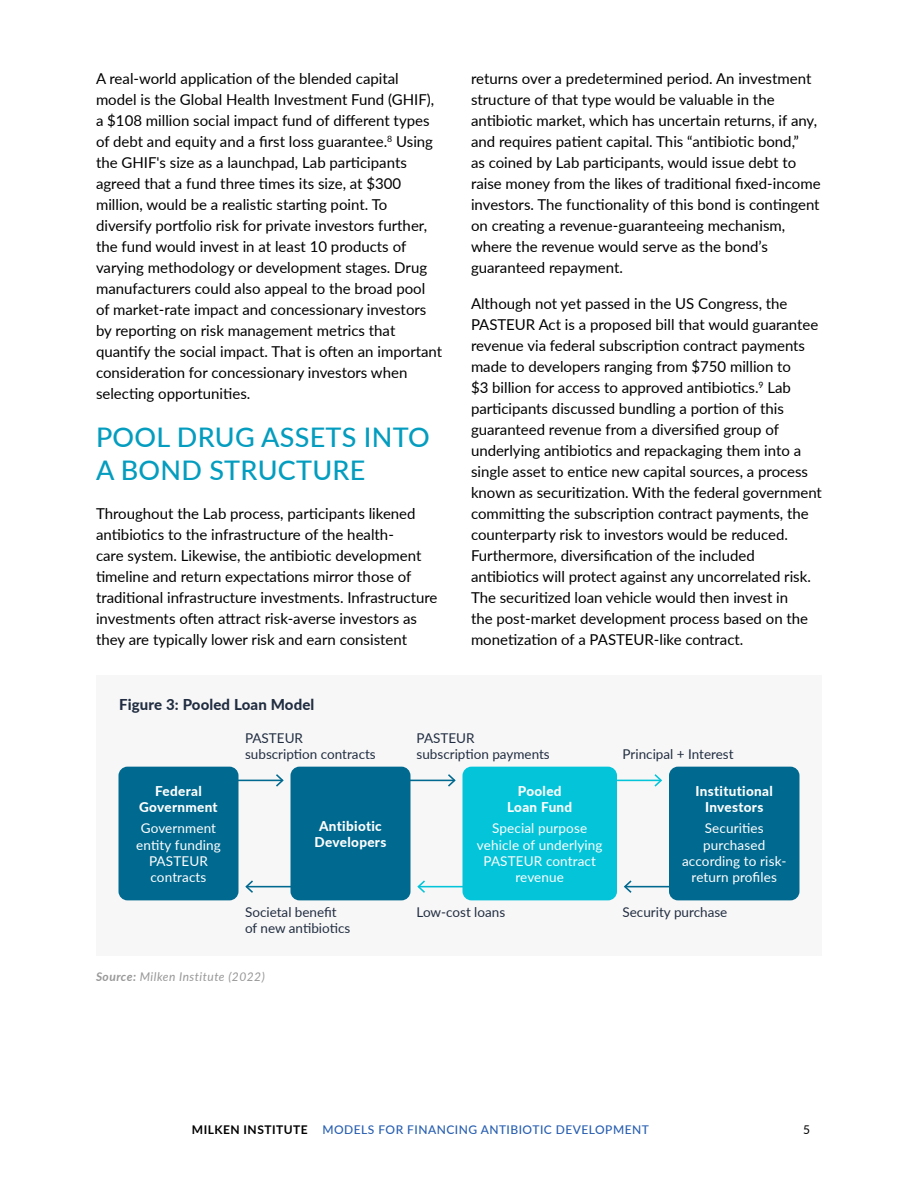
<style>
.page{position:relative;width:918px;height:1188px;background:#fff}
.page>*{position:absolute;margin:0;border:0;box-sizing:border-box;transform-origin:0 0}
.t1{font:500 27px/32.4px "Lato";letter-spacing:.01em;color:#049dbf}
.t2{font:15px/21px "Lato";color:#000}
.t3{font:800 15px "Lato";letter-spacing:.01em;color:#212e42}
.t4{font:13.5px/16.2px "Lato";letter-spacing:.01em;color:#fff;text-align:center}
.t5{font:13.5px/16.2px "Lato";color:#212e42}
.t6{font:800 13.5px/16.2px "Lato";letter-spacing:.025em;color:#fff;text-align:center}
.t7{font:500 12px "Lato";letter-spacing:.04em;color:#275eb0}
.t8{font:italic 12px "Lato";letter-spacing:.04em;color:#989899}
.t9{font:12px "Lato";color:#000}
.s1{font-weight:700}
.s2{font-weight:700;color:#000}
</style>
<div class="page">
<div style="left:96px;top:675px;width:726px;height:281px;background:#f8f7f7"></div>
<div style="left:291px;top:767px;width:120px;height:133px;background:#00698f;border-radius:9px"></div>
<hr style="left:236px;top:780px;width:47px;height:1px;background:#00698f">
<svg style="left:274px;top:774px;width:10px;height:13px"></svg>
<hr style="left:246px;top:886px;width:47px;height:1px;background:#00698f">
<svg style="left:245px;top:880px;width:10px;height:13px"></svg>
<hr style="left:408px;top:780px;width:47px;height:1px;background:#00698f">
<svg style="left:446px;top:774px;width:10px;height:13px"></svg>
<hr style="left:418px;top:886px;width:47px;height:1px;background:#04c4d9">
<svg style="left:417px;top:880px;width:10px;height:13px"></svg>
<hr style="left:615px;top:780px;width:46px;height:1px;background:#04c4d9">
<svg style="left:653px;top:774px;width:10px;height:13px"></svg>
<hr style="left:625px;top:886px;width:46px;height:1px;background:#00698f">
<svg style="left:623px;top:880px;width:10px;height:13px"></svg>
<div style="left:462px;top:767px;width:155px;height:133px;background:#04c4d9;border-radius:9px"></div>
<div style="left:118px;top:767px;width:120px;height:133px;background:#00698f;border-radius:9px"></div>
<div style="left:669px;top:767px;width:131px;height:133px;background:#00698f;border-radius:9px"></div>
<p class="t2" style="left:96px;top:67px;width:348px">A real-world application of the blended capital model is the Global Health Investment Fund (GHIF), a $108 million social impact fund of different types of debt and equity and a first loss guarantee.<sup>8</sup> Using the GHIF's size as a launchpad, Lab participants agreed that a fund three times its size, at $300 million, would be a realistic starting point. To diversify portfolio risk for private investors further, the fund would invest in at least 10 products of varying methodology or development stages. Drug manufacturers could also appeal to the broad pool of market-rate impact and concessionary investors by reporting on risk management metrics that quantify the social impact. That is often an important consideration for concessionary investors when selecting opportunities.</p>
<h1 class="t1" style="left:96px;top:420px;width:335px">POOL DRUG ASSETS INTO<br>A BOND STRUCTURE</h1>
<p class="t2" style="left:96px;top:502px;width:343px">Throughout the Lab process, participants likened antibiotics to the infrastructure of the health-<br>care system. Likewise, the antibiotic development timeline and return expectations mirror those of traditional infrastructure investments. Infrastructure investments often attract risk-averse investors as they are typically lower risk and earn consistent</p>
<p class="t3" style="left:119px;top:693px;width:197px">Figure 3: Pooled Loan Model</p>
<p class="t2" style="left:471px;top:67px;width:351px">returns over a predetermined period. An investment structure of that type would be valuable in the antibiotic market, which has uncertain returns, if any, and requires patient capital. This “antibiotic bond,”<br>as coined by Lab participants, would issue debt to raise money from the likes of traditional fixed-income investors. The functionality of this bond is contingent on creating a revenue-guaranteeing mechanism, where the revenue would serve as the bond’s guaranteed repayment.</p>
<p class="t2" style="left:471px;top:292px;width:352px">Although not yet passed in the US Congress, the PASTEUR Act is a proposed bill that would guarantee revenue via federal subscription contract payments made to developers ranging from $750 million to<br>$3 billion for access to approved antibiotics.<sup>9</sup> Lab participants discussed bundling a portion of this guaranteed revenue from a diversified group of underlying antibiotics and repackaging them into a single asset to entice new capital sources, a process known as securitization. With the federal government committing the subscription contract payments, the counterparty risk to investors would be reduced.<br>Furthermore, diversification of the included antibiotics will protect against any uncorrelated risk.<br>The securitized loan vehicle would then invest in<br>the post-market development process based on the monetization of a PASTEUR-like contract.</p>
<p class="t6" style="left:139px;top:782px;width:80px">Federal<br>Government</p>
<p class="t4" style="left:136px;top:820px;width:86px">Government entity funding<br>PASTEUR contracts</p>
<p class="t5" style="left:245px;top:729px;width:132px">PASTEUR subscription contracts</p>
<p class="t6" style="left:315px;top:817px;width:73px">Antibiotic<br>Developers</p>
<p class="t5" style="left:417px;top:729px;width:135px">PASTEUR subscription payments</p>
<p class="t6" style="left:507px;top:782px;width:67px">Pooled<br>Loan Fund</p>
<p class="t4" style="left:477px;top:820px;width:127px">Special purpose vehicle of underlying<br>PASTEUR contract revenue</p>
<p class="t5" style="left:623px;top:746px;width:113px">Principal + Interest</p>
<p class="t6" style="left:696px;top:782px;width:79px">Institutional<br>Investors</p>
<p class="t4" style="left:682px;top:820px;width:106px">Securities purchased according to risk&shy;return profiles</p>
<p class="t5" style="left:245px;top:904px;width:93px">Societal benefit</p>
<p class="t5" style="left:417px;top:904px;width:90px">Low-cost loans</p>
<p class="t5" style="left:623px;top:904px;width:106px">Security purchase</p>
<p class="t5" style="left:245px;top:920px;width:107px">of new antibiotics</p>
<p class="t8" style="left:96px;top:968px;width:170px"><span class="s1">Source:</span> Milken Institute (2022)</p>
<p class="t7" style="left:192px;top:1121px;width:459px"><span class="s2">MILKEN INSTITUTE</span> MODELS FOR FINANCING ANTIBIOTIC DEVELOPMENT</p>
<p class="t9" style="left:803px;top:1121px;width:8px">5</p>
</div>
